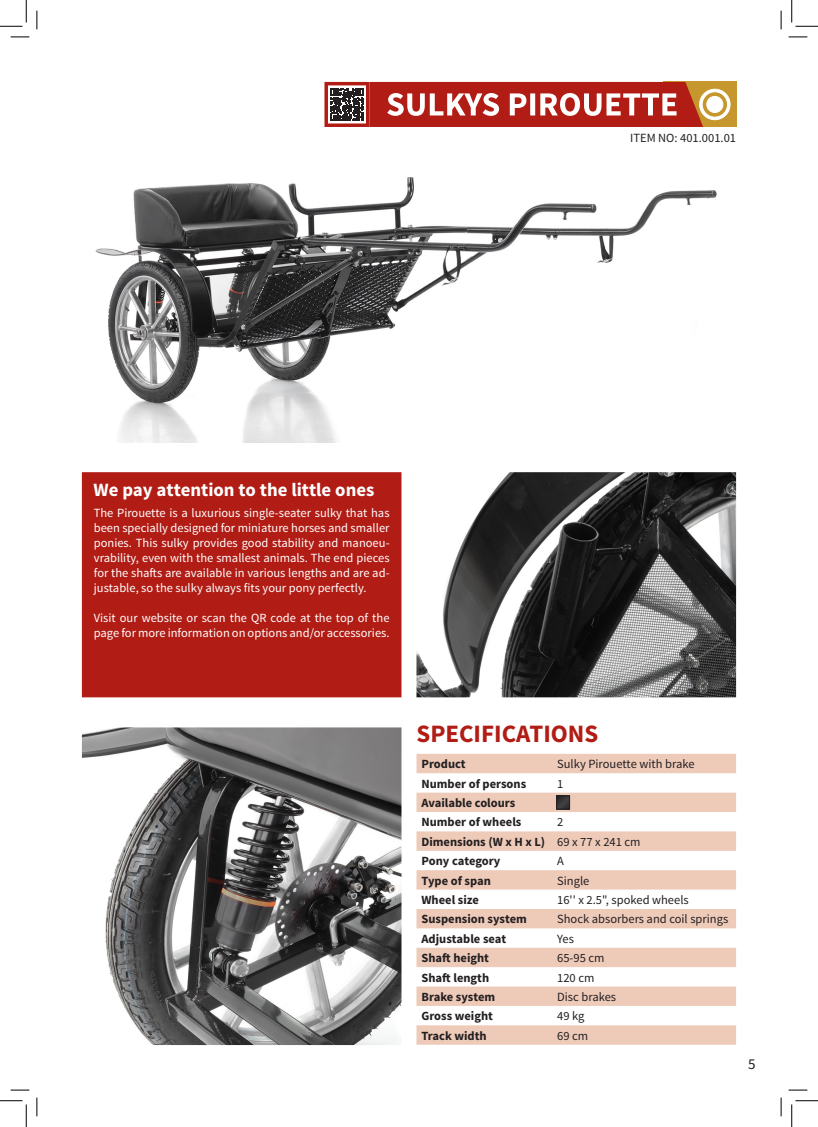
<style>
.page{position:relative;width:818px;height:1127px;background:#fff}
.page>*{position:absolute;margin:0;border:0;box-sizing:border-box;transform-origin:0 0}
.t1{font:700 25px "Source Sans Pro";color:#b11d15}
.t2{font:700 18.75px "Source Sans Pro";color:#fff}
.t3{font:15px "Source Sans Pro";color:#231f20}
.t4{font:12.5px/15px "Source Sans Pro";color:#fff;text-align:justify}
.t5{font:700 12.5px "Source Sans Pro";color:#231f20}
.t6{font:12.5px "Source Sans Pro";color:#231f20}
</style>
<div class="page">
<img style="left:95px;top:177px;width:622px;height:265px">
<div style="left:82px;top:472px;width:319px;height:225px;background:#b11d15"></div>
<img style="left:82px;top:727px;width:319px;height:317px">
<img style="left:416px;top:472px;width:320px;height:225px">
<div style="left:663px;top:82px;width:73px;height:45px;background:#c6972c"></div>
<svg style="left:369px;top:82px;width:361px;height:45px"></svg>
<svg style="left:331px;top:88px;width:32px;height:33px"></svg>
<div style="left:324px;top:82px;width:45px;height:45px;border:3px solid #b11d15"></div>
<svg style="left:416px;top:754px;width:320px;height:290px;fill:#eecab9"></svg>
<svg style="left:558px;top:797px;width:10px;height:10px"></svg>
<div style="left:556px;top:795px;width:14px;height:14px;border:1px solid #231f20"></div>
<svg style="left:11px;top:36px;width:18px;height:2px"></svg>
<svg style="left:788px;top:36px;width:19px;height:2px"></svg>
<svg style="left:11px;top:1089px;width:18px;height:1px"></svg>
<svg style="left:788px;top:1089px;width:19px;height:1px"></svg>
<svg style="left:36px;top:11px;width:2px;height:18px"></svg>
<svg style="left:36px;top:1097px;width:2px;height:18px"></svg>
<svg style="left:780px;top:11px;width:2px;height:18px"></svg>
<svg style="left:780px;top:1097px;width:2px;height:18px"></svg>
<svg style="left:0;top:0;width:27px;height:27px"></svg>
<svg style="left:0;top:1100px;width:27px;height:26px"></svg>
<svg style="left:791px;top:0;width:27px;height:27px"></svg>
<svg style="left:791px;top:1100px;width:27px;height:26px"></svg>
<p class="t6" style="left:630px;top:130px;width:107px">ITEM NO: 401.001.01</p>
<p class="t2" style="left:93px;top:478px;width:282px">We pay attention to the little ones</p>
<p class="t4" style="left:94px;top:505px;width:297px">The Pirouette is a luxurious single-seater sulky that has been specially designed for miniature horses and smaller ponies. This sulky provides good stability and manoeu&shy;vrability, even with the smallest animals. The end pieces for the shafts are available in various lengths and are ad&shy;justable, so the sulky always fits your pony perfectly.</p>
<p class="t4" style="left:94px;top:610px;width:297px">Visit our website or scan the QR code at the top of the page for more information on options and/or accessories.</p>
<p class="t1" style="left:416px;top:718px;width:183px">SPECIFICATIONS</p>
<p class="t5" style="left:421px;top:755px;width:46px">Product</p>
<p class="t6" style="left:557px;top:756px;width:139px">Sulky Pirouette with brake</p>
<p class="t5" style="left:421px;top:775px;width:106px">Number of persons</p>
<p class="t6" style="left:557px;top:775px;width:8px">1</p>
<p class="t5" style="left:421px;top:794px;width:95px">Available colours</p>
<p class="t5" style="left:421px;top:814px;width:101px">Number of wheels</p>
<p class="t6" style="left:557px;top:814px;width:8px">2</p>
<p class="t5" style="left:421px;top:833px;width:125px">Dimensions (W x H x L)</p>
<p class="t6" style="left:557px;top:833px;width:85px">69 x 77 x 241 cm</p>
<p class="t5" style="left:421px;top:852px;width:80px">Pony category</p>
<p class="t6" style="left:557px;top:853px;width:8px">A</p>
<p class="t5" style="left:421px;top:872px;width:71px">Type of span</p>
<p class="t6" style="left:557px;top:872px;width:34px">Single</p>
<p class="t5" style="left:421px;top:891px;width:59px">Wheel size</p>
<p class="t6" style="left:557px;top:891px;width:133px">16'' x 2.5", spoked wheels</p>
<p class="t5" style="left:421px;top:910px;width:107px">Suspension system</p>
<p class="t6" style="left:557px;top:911px;width:173px">Shock absorbers and coil springs</p>
<p class="t5" style="left:421px;top:930px;width:86px">Adjustable seat</p>
<p class="t6" style="left:557px;top:930px;width:18px">Yes</p>
<p class="t5" style="left:421px;top:949px;width:69px">Shaft height</p>
<p class="t6" style="left:557px;top:950px;width:49px">65-95 cm</p>
<p class="t5" style="left:421px;top:969px;width:69px">Shaft length</p>
<p class="t6" style="left:557px;top:969px;width:39px">120 cm</p>
<p class="t5" style="left:421px;top:988px;width:75px">Brake system</p>
<p class="t6" style="left:557px;top:988px;width:60px">Disc brakes</p>
<p class="t5" style="left:421px;top:1007px;width:73px">Gross weight</p>
<p class="t6" style="left:557px;top:1008px;width:29px">49 kg</p>
<p class="t5" style="left:421px;top:1027px;width:67px">Track width</p>
<p class="t6" style="left:557px;top:1027px;width:33px">69 cm</p>
<p class="t3" style="left:748px;top:1054px;width:9px">5</p>
</div>
